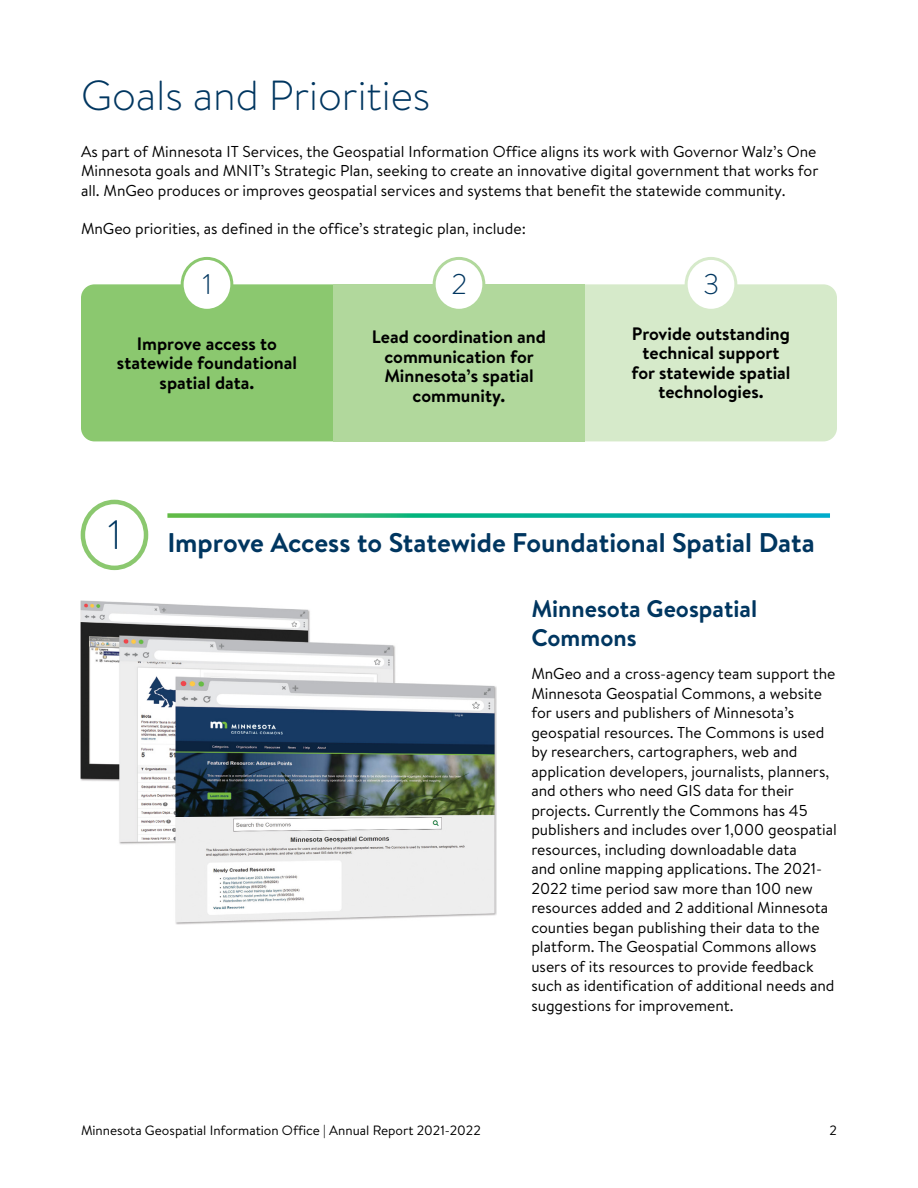
<style>
.page{position:relative;width:918px;height:1188px;background:#fff}
.page>*{position:absolute;margin:0;border:0;box-sizing:border-box;transform-origin:0 0}
.t1{font:300 42px "Brandon Text";color:#003660}
.t2{font:300 28.5px "Brandon Text";color:#003660}
.t3{font:700 27px "Brandon Text";color:#003660}
.t4{font:700 24px/28.8px "Brandon Text";color:#003660}
.t5{font:700 18px/19.5px "Brandon Text";color:#000;text-align:center}
.t6{font:15.75px/19.5px "Brandon Text";color:#000}
.t7{font:13.5px "Brandon Text";color:#000}
.s1{font-weight:300;font-size:41.1px}
</style>
<div class="page">
<div style="left:81px;top:284px;width:252px;height:157px;background:#8bc86f"></div>
<div style="left:333px;top:284px;width:252px;height:157px;background:#b1d89c"></div>
<div style="left:585px;top:284px;width:252px;height:157px;background:#d6eaca"></div>
<div style="left:182px;top:258px;width:50px;height:52px;background:#fff;border-radius:50%"></div>
<div style="left:181px;top:257px;width:52px;height:55px;border:3px solid #8bc86f;border-radius:50%"></div>
<div style="left:434px;top:258px;width:50px;height:52px;background:#fff;border-radius:50%"></div>
<div style="left:433px;top:257px;width:52px;height:55px;border:3px solid #b1d89c;border-radius:50%"></div>
<div style="left:686px;top:258px;width:50px;height:52px;background:#fff;border-radius:50%"></div>
<div style="left:685px;top:257px;width:52px;height:55px;border:3px solid #d6eaca;border-radius:50%"></div>
<img style="left:81px;top:601px;width:415px;height:324px">
<div style="left:81px;top:500px;width:67px;height:70px;border:4px solid #8bc86f;border-radius:50%"></div>
<svg style="left:167px;top:513px;width:663px;height:5px;background:#2fba96"></svg>
<h2 class="t1" style="left:81px;top:67px;width:351px">Goals and Priorities</h2>
<p class="t6" style="left:81px;top:141px;width:739px">As part of Minnesota IT Services, the Geospatial Information Office aligns its work with Governor Walz’s One<br>Minnesota goals and MNIT’s Strategic Plan, seeking to create an innovative digital government that works for all. MnGeo produces or improves geospatial services and systems that benefit the statewide community.</p>
<p class="t6" style="left:81px;top:219px;width:447px">MnGeo priorities, as defined in the office’s strategic plan, include:</p>
<p class="t2" style="left:202px;top:264px;width:11px">1</p>
<p class="t2" style="left:451px;top:264px;width:17px">2</p>
<p class="t2" style="left:703px;top:264px;width:18px">3</p>
<p class="t5" style="left:117px;top:333px;width:182px">Improve access to statewide foundational spatial data.</p>
<p class="t5" style="left:372px;top:327px;width:176px">Lead coordination and communication for<br>Minnesota’s spatial community.</p>
<p class="t5" style="left:631px;top:324px;width:161px">Provide outstanding technical support for statewide spatial technologies.</p>
<h3 class="t3" style="left:108px;top:523px;width:708px"><span class="s1">1</span> Improve Access to Statewide Foundational Spatial Data</h3>
<h4 class="t4" style="left:531px;top:594px;width:227px">Minnesota Geospatial<br>Commons</h4>
<p class="t6" style="left:531px;top:663px;width:307px">MnGeo and a cross-agency team support the Minnesota Geospatial Commons, a website for users and publishers of Minnesota’s geospatial resources. The Commons is used by researchers, cartographers, web and application developers, journalists, planners, and others who need GIS data for their projects. Currently the Commons has 45 publishers and includes over 1,000 geospatial resources, including downloadable data<br>and online mapping applications. The 2021- 2022 time period saw more than 100 new resources added and 2 additional Minnesota counties began publishing their data to the platform. The Geospatial Commons allows users of its resources to provide feedback such as identification of additional needs and suggestions for improvement.</p>
<p class="t7" style="left:81px;top:1121px;width:401px">Minnesota Geospatial Information Office | Annual Report 2021-2022</p>
<p class="t7" style="left:830px;top:1121px;width:9px">2</p>
</div>
